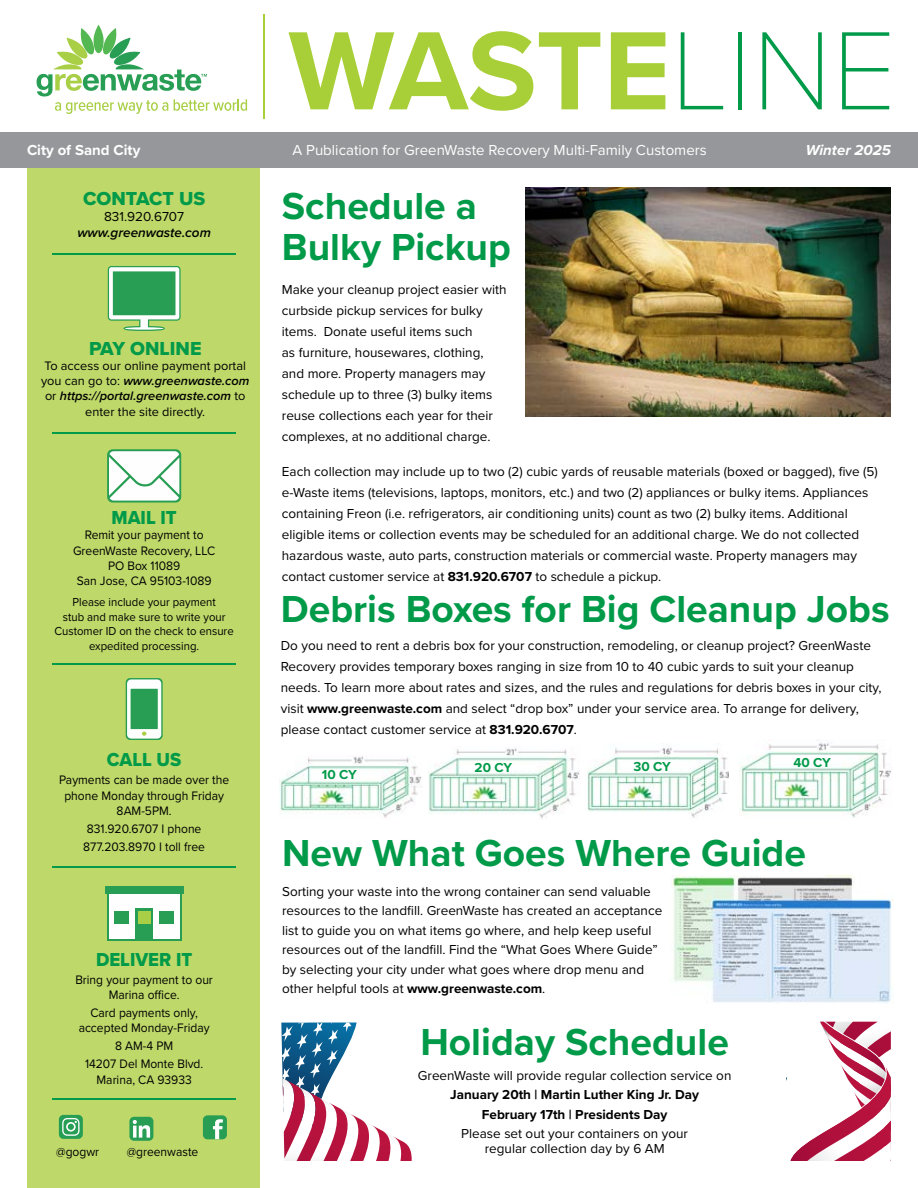
<style>
.page{position:relative;width:918px;height:1188px;background:#fff}
.page>*{position:absolute;margin:0;border:0;box-sizing:border-box;transform-origin:0 0}
.t1{font:700 115.5px "Proxima Nova";letter-spacing:-.005em;color:#a9cf38}
.t2{font:700 39px/40.5px "Proxima Nova";color:#019a49}
.t3{font:19.5px "Proxima Nova Extrabld";color:#019a49;scale:.95 1}
.t4{font:19.5px "Proxima Nova Extrabld";color:#019a49}
.t5{font:15px "Proxima Nova";color:#fff}
.t6{font:700 15px "Proxima Nova";color:#fff}
.t7{font:italic 700 15px "Proxima Nova";color:#fff}
.t8{font:13.5px/21px "Proxima Nova";color:#000}
.t9{font:700 13.5px/19.6px "Proxima Nova";color:#000;text-align:center}
.t10{font:italic 600 13.5px "Proxima Nova";color:#000}
.t11{font:700 13.5px "Proxima Nova";letter-spacing:-.01em;color:#009a49}
.t12{font:12.75px/15.3px "Proxima Nova";color:#000;text-align:center;scale:.95 1}
.t13{font:12.75px/15.3px "Proxima Nova";color:#000;text-align:center}
.t14{font:12px/14.4px "Proxima Nova";color:#000;text-align:center;scale:.95 1}
.s1{font-family:"Proxima Nova T";font-weight:100;color:#019a49}
.s2{font-weight:700}
.s3{font-weight:600;font-style:italic}
</style>
<div class="page">
<div style="left:27px;top:163px;width:233px;height:1025px;background:#bed96a"></div>
<svg style="left:37px;top:25px;width:210px;height:89px"></svg>
<hr style="left:263px;top:15px;width:1px;height:104px;background:#a9cf38">
<div style="left:0;top:133px;width:918px;height:35px;background:#95979a"></div>
<svg style="left:108px;top:266px;width:73px;height:65px"></svg>
<div style="left:113px;top:271px;width:62px;height:44px;background:#279e53"></div>
<svg style="left:107px;top:449px;width:74px;height:54px"></svg>
<svg style="left:109px;top:451px;width:70px;height:50px;background:#e5f3ea"></svg>
<svg style="left:126px;top:678px;width:37px;height:62px"></svg>
<div style="left:127px;top:679px;width:34px;height:60px;background:#fefefe;border-radius:4px"></div>
<div style="left:131px;top:689px;width:27px;height:40px;background:#279e53"></div>
<svg style="left:142px;top:732px;width:4px;height:4px"></svg>
<div style="left:107px;top:888px;width:74px;height:53px;background:#279e53"></div>
<div style="left:109px;top:890px;width:71px;height:49px;background:#fefefe"></div>
<div style="left:114px;top:911px;width:15px;height:13px;background:#279e53"></div>
<div style="left:136px;top:908px;width:17px;height:32px;background:#279e53"></div>
<div style="left:138px;top:911px;width:12px;height:13px;background:#a8cf45"></div>
<div style="left:159px;top:911px;width:15px;height:13px;background:#279e53"></div>
<div style="left:105px;top:887px;width:78px;height:7px;background:#279e53"></div>
<div style="left:59px;top:1115px;width:24px;height:24px;background:#279e53;border-radius:5px"></div>
<svg style="left:62px;top:1118px;width:18px;height:18px"></svg>
<div style="left:203px;top:1115px;width:24px;height:24px;background:#279e53;border-radius:5px"></div>
<svg style="left:213px;top:1119px;width:10px;height:20px"></svg>
<div style="left:129px;top:1117px;width:24px;height:24px;background:#279e53;border-radius:5px"></div>
<svg style="left:133px;top:1120px;width:17px;height:18px"></svg>
<hr style="left:52px;top:254px;width:184px;height:1px;background:#019a49">
<hr style="left:52px;top:433px;width:184px;height:1px;background:#019a49">
<hr style="left:52px;top:664px;width:184px;height:1px;background:#019a49">
<hr style="left:52px;top:867px;width:184px;height:1px;background:#019a49">
<hr style="left:52px;top:1098px;width:184px;height:2px;background:#019a49">
<svg style="left:786px;top:1022px;width:105px;height:139px"></svg>
<svg style="left:281px;top:1022px;width:131px;height:139px"></svg>
<img style="left:671px;top:876px;width:223px;height:127px">
<img style="left:526px;top:187px;width:365px;height:229px">
<img style="left:280px;top:756px;width:142px;height:62px">
<img style="left:428px;top:748px;width:152px;height:71px">
<img style="left:587px;top:744px;width:142px;height:74px">
<img style="left:740px;top:742px;width:152px;height:76px">
<h1 class="t1" style="left:288px;top:-15px;width:609px">WASTE<span class="s1">LINE</span></h1>
<p class="t6" style="left:27px;top:138px;width:115px">City of Sand City</p>
<p class="t5" style="left:292px;top:138px;width:416px">A Publication for GreenWaste Recovery Multi-Family Customers</p>
<p class="t7" style="left:806px;top:138px;width:87px">Winter 2025</p>
<h3 class="t4" style="left:83px;top:184px;width:124px">CONTACT US</h3>
<p class="t8" style="left:104px;top:205px;width:82px">831.920.6707</p>
<p class="t10" style="left:77px;top:223px;width:135px">www.greenwaste.com</p>
<h2 class="t2" style="left:282px;top:185px;width:231px">Schedule a<br>Bulky Pickup</h2>
<p class="t8" style="left:282px;top:279px;width:226px">Make your cleanup project easier with curbside pickup services for bulky items. Donate useful items such<br>as furniture, housewares, clothing, and more. Property managers may schedule up to three (3) bulky items reuse collections each year for their complexes, at no additional charge.</p>
<p class="t8" style="left:282px;top:460px;width:598px">Each collection may include up to two (2) cubic yards of reusable materials (boxed or bagged), five (5) e-Waste items (televisions, laptops, monitors, etc.) and two (2) appliances or bulky items. Appliances containing Freon (i.e. refrigerators, air conditioning units) count as two (2) bulky items. Additional eligible items or collection events may be scheduled for an additional charge. We do not collected hazardous waste, auto parts, construction materials or commercial waste. Property managers may contact customer service at <span class="s2">831.920.6707</span> to schedule a pickup.</p>
<h3 class="t4" style="left:89px;top:333px;width:114px">PAY ONLINE</h3>
<p class="t13" style="left:41px;top:357px;width:210px">To access our online payment portal you can go to: <span class="s3">www.greenwaste.com </span>or <span class="s3">https://portal.greenwaste.com</span> to enter the site directly.</p>
<h3 class="t3" style="left:112px;top:503px;width:70px">MAIL IT</h3>
<p class="t12" style="left:73px;top:527px;width:151px">Remit your payment to<br>GreenWaste Recovery, LLC<br>PO Box 11089<br>San Jose, CA 95103-1089</p>
<p class="t14" style="left:55px;top:595px;width:190px">Please include your payment<br>stub and make sure to write your<br>Customer ID on the check to ensure expedited processing.</p>
<h2 class="t2" style="left:281px;top:588px;width:610px">Debris Boxes for Big Cleanup Jobs</h2>
<p class="t8" style="left:281px;top:635px;width:602px">Do you need to rent a debris box for your construction, remodeling, or cleanup project? GreenWaste Recovery provides temporary boxes ranging in size from 10 to 40 cubic yards to suit your cleanup needs. To learn more about rates and sizes, and the rules and regulations for debris boxes in your city, visit <span class="s2">www.greenwaste.com</span> and select “drop box” under your service area. To arrange for delivery, please contact customer service at <span class="s2">831.920.6707</span>.</p>
<h3 class="t3" style="left:107px;top:745px;width:80px">CALL US</h3>
<p class="t12" style="left:59px;top:772px;width:181px">Payments can be made over the phone Monday through Friday<br>8AM-5PM.</p>
<p class="t12" style="left:83px;top:819px;width:130px;line-height:18px;text-align:left">831.920.6707 I phone<br>877.203.8970 I toll free</p>
<h3 class="t3" style="left:96px;top:945px;width:103px">DELIVER IT</h3>
<p class="t12" style="left:75px;top:971px;width:146px">Bring your payment to our<br>Marina office.</p>
<p class="t12" style="left:79px;top:1005px;width:139px">Card payments only, accepted Monday-Friday</p>
<p class="t12" style="left:85px;top:1037px;width:126px;line-height:18px">8 AM-4 PM<br>14207 Del Monte Blvd.</p>
<p class="t12" style="left:97px;top:1071px;width:102px">Marina, CA 93933</p>
<p class="t12" style="left:56px;top:1143px;width:47px">@gogwr</p>
<p class="t12" style="left:127px;top:1143px;width:77px">@greenwaste</p>
<p class="t11" style="left:322px;top:765px;width:37px">10 CY</p>
<p class="t11" style="left:475px;top:758px;width:39px">20 CY</p>
<p class="t11" style="left:633px;top:756px;width:39px">30 CY</p>
<p class="t11" style="left:793px;top:752px;width:39px">40 CY</p>
<h2 class="t2" style="left:282px;top:831px;width:525px">New What Goes Where Guide</h2>
<p class="t8" style="left:282px;top:881px;width:382px;line-height:19.5px">Sorting your waste into the wrong container can send valuable resources to the landfill. GreenWaste has created an acceptance list to guide you on what items go where, and help keep useful resources out of the landfill. Find the “What Goes Where Guide” by selecting your city under what goes where drop menu and other helpful tools at <span class="s2">www.greenwaste.com</span>.</p>
<h2 class="t2" style="left:420px;top:1021px;width:310px">Holiday Schedule</h2>
<p class="t8" style="left:418px;top:1064px;width:315px">GreenWaste will provide regular collection service on</p>
<p class="t9" style="left:450px;top:1085px;width:251px">January 20th | Martin Luther King Jr. Day<br>February 17th | Presidents Day</p>
<p class="t8" style="left:461px;top:1126px;width:228px;line-height:15px;text-align:center">Please set out your containers on your regular collection day by 6 AM</p>
</div>
